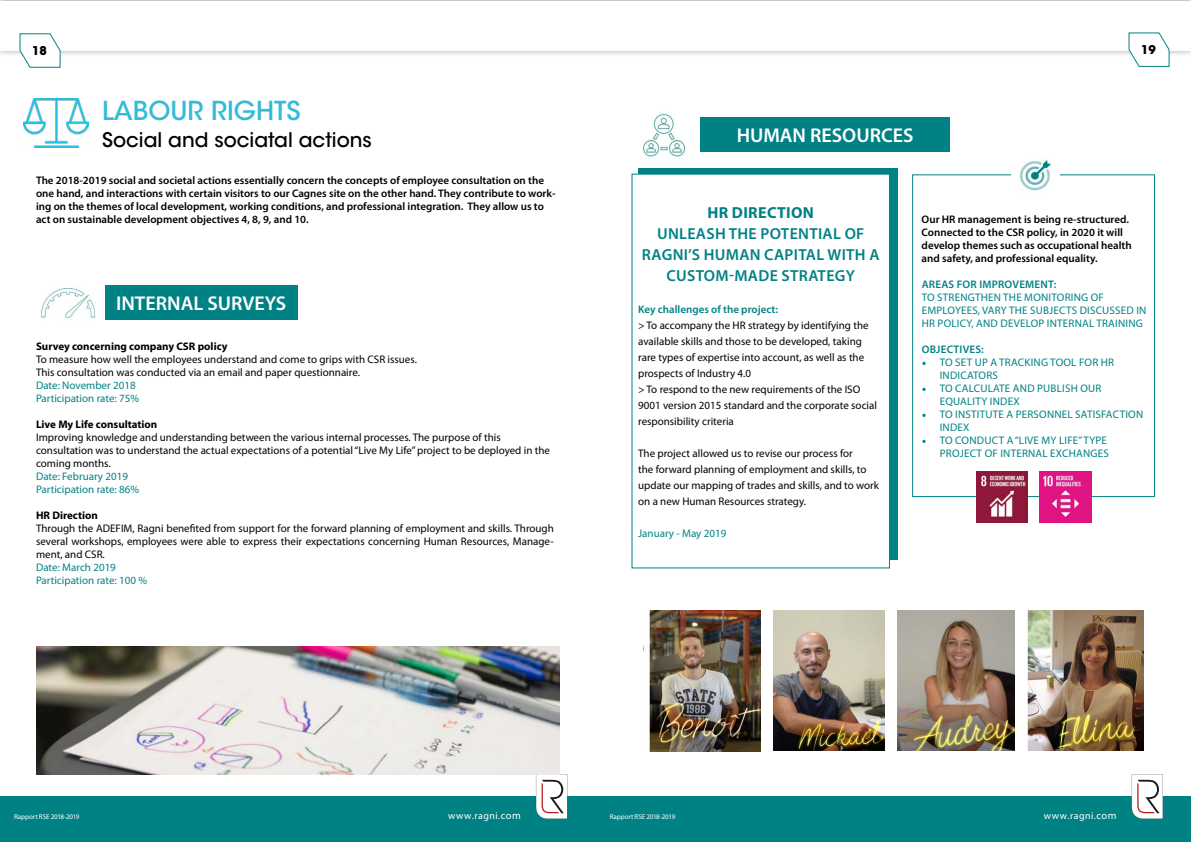
<style>
.page{position:relative;width:1191px;height:842px;background:#fff}
.page>*{position:absolute;margin:0;border:0;box-sizing:border-box;transform-origin:0 0}
.t1{font:500 26px "ITC Avant Garde Std";color:#35bbd8}
.t2{font:600 20px "Myriad Pro";color:#fff}
.t3{font:500 20px "ITC Avant Garde Std";color:#000}
.t4{font:600 16px/21px "Myriad Pro";letter-spacing:.02em;color:#008184;text-align:center}
.t5{font:700 16px "Myriad Pro";letter-spacing:.02em;color:#008184}
.t6{font:700 12px "ITC Avant Garde Std";color:#000}
.t7{font:11px/16px "Myriad Pro";color:#000}
.t8{font:600 11px/13px "Myriad Pro";color:#000}
.t9{font:11px/13px "Myriad Pro";letter-spacing:.02em;color:#008184}
.t10{font:11px/13px "Myriad Pro";color:#008184}
.t11{font:700 11px "Myriad Pro";color:#000}
.t12{font:600 11px "Myriad Pro";letter-spacing:.02em;color:#008184}
.t13{font:600 11px "Myriad Pro";color:#008184}
.t14{font:9.9px "Myriad Pro";letter-spacing:.05em;color:#fff}
.t15{font:7px "Myriad Pro";letter-spacing:-.01em;color:#fff}
.s1{font-family:"Minion Pro";font-size:12px}
.s2{font-size:10.4px}
</style>
<div class="page">
<div style="left:0;top:797px;width:1191px;height:45px;background:#008184"></div>
<svg style="left:536px;top:774px;width:31px;height:45px"></svg>
<svg style="left:1131px;top:774px;width:32px;height:45px"></svg>
<div style="left:0;top:0;width:1191px;height:58px;background:#000;opacity:.4"></div>
<div style="left:0;top:1px;width:1191px;height:49px;background:#fff"></div>
<svg style="left:19px;top:33px;width:42px;height:35px"></svg>
<svg style="left:1128px;top:32px;width:41px;height:35px"></svg>
<div style="left:638px;top:168px;width:259px;height:392px;background:#008184"></div>
<img style="left:24px;top:99px;width:64px;height:48px">
<div style="left:105px;top:285px;width:193px;height:34px;background:#008184"></div>
<img style="left:40px;top:288px;width:56px;height:31px">
<div style="left:632px;top:174px;width:257px;height:394px;background:#fff"></div>
<div style="left:631px;top:174px;width:259px;height:394px;border:1px solid #008184"></div>
<img style="left:897px;top:610px;width:117px;height:140px">
<img style="left:1027px;top:610px;width:116px;height:140px">
<img style="left:773px;top:610px;width:111px;height:140px">
<img style="left:643px;top:611px;width:117px;height:140px">
<div style="left:700px;top:118px;width:250px;height:34px;background:#008184"></div>
<img style="left:643px;top:113px;width:44px;height:44px">
<div style="left:912px;top:174px;width:243px;height:323px;border:1px solid #008184"></div>
<div style="left:1011px;top:149px;width:48px;height:48px;background:#fff"></div>
<img style="left:1019px;top:160px;width:32px;height:31px">
<img style="left:36px;top:647px;width:523px;height:127px">
<img style="left:976px;top:471px;width:51px;height:52px">
<img style="left:1039px;top:471px;width:52px;height:52px">
<p class="t6" style="left:32px;top:43px;width:16px">18</p>
<p class="t6" style="left:1141px;top:42px;width:16px">19</p>
<h1 class="t1" style="left:102px;top:95px;width:200px">LABOUR RIGHTS</h1>
<h2 class="t3" style="left:102px;top:127px;width:271px">Social and sociatal actions</h2>
<p class="t8" style="left:36px;top:173px;width:521px">The 2018-2019 social and societal actions essentially concern the concepts of employee consultation on the one hand, and interactions with certain visitors to our Cagnes site on the other hand. They contribute to work&shy;ing on the themes of local development, working conditions, and professional integration. They allow us to act on sustainable development objectives 4, 8, 9, and 10.</p>
<h2 class="t2" style="left:116px;top:290px;width:172px">INTERNAL SURVEYS</h2>
<p class="t11" style="left:36px;top:339px;width:193px">Survey concerning company CSR policy</p>
<p class="t7" style="left:36px;top:352px;width:382px;line-height:13px">To measure how well the employees understand and come to grips with CSR issues.<br>This consultation was conducted via an email and paper questionnaire.</p>
<p class="t10" style="left:36px;top:378px;width:105px">Date: November 2018<br>Participation rate: 75%</p>
<p class="t11" style="left:36px;top:417px;width:123px">Live My Life consultation</p>
<p class="t7" style="left:36px;top:430px;width:515px;line-height:13px">Improving knowledge and understanding between the various internal processes. The purpose of this consultation was to understand the actual expectations of a potential “Live My Life” project to be deployed in the coming months.</p>
<p class="t10" style="left:36px;top:469px;width:105px">Date: February 2019<br>Participation rate: 86%</p>
<p class="t11" style="left:36px;top:508px;width:63px">HR Direction</p>
<p class="t7" style="left:36px;top:521px;width:519px;line-height:13px;text-align:justify">Through the ADEFIM, Ragni benefited from support for the forward planning of employment and skills. Through several workshops, employees were able to express their expectations concerning Human Resources, Manage&shy;ment, and CSR.</p>
<p class="t10" style="left:36px;top:560px;width:113px">Date: March 2019<br>Participation rate: 100 %</p>
<h2 class="t2" style="left:736px;top:123px;width:178px">HUMAN RESOURCES</h2>
<h3 class="t5" style="left:707px;top:202px;width:108px">HR DIRECTION</h3>
<h3 class="t4" style="left:642px;top:222px;width:239px">UNLEASH THE POTENTIAL OF<br>RAGNI’S HUMAN CAPITAL WITH A<br>CUSTOM-MADE STRATEGY</h3>
<p class="t13" style="left:638px;top:302px;width:141px">Key challenges of the project:</p>
<p class="t7" style="left:638px;top:317px;width:240px">&gt; To accompany the HR strategy by identifying the available skills and those to be developed, taking rare types of expertise into account, as well as the prospects of Industry 4.0<br>&gt; To respond to the new requirements of the ISO 9001 version 2015 standard and the corporate social responsibility criteria</p>
<p class="t7" style="left:638px;top:445px;width:242px">The project allowed us to revise our process for<br>the forward planning of employment and skills, to update our mapping of trades and skills, and to work on a new Human Resources strategy.</p>
<p class="t10" style="left:638px;top:526px;width:90px">January - May 2019</p>
<p class="t8" style="left:921px;top:212px;width:211px">Our HR management is being re-structured.<br>Connected to the CSR policy, in 2020 it will develop themes such as occupational health and safety, and professional equality.</p>
<p class="t12" style="left:921px;top:277px;width:136px">AREAS FOR IMPROVEMENT:</p>
<p class="t9" style="left:921px;top:290px;width:226px">TO STRENGTHEN THE MONITORING OF<br>EMPLOYEES, VARY THE SUBJECTS DISCUSSED IN<br>HR POLICY, AND DEVELOP INTERNAL TRAINING</p>
<p class="t12" style="left:921px;top:342px;width:64px">OBJECTIVES:</p>
<p class="t9" style="left:939px;top:355px;width:176px;text-indent:-18px"><span class="s1">•</span> TO SET UP A TRACKING TOOL FOR HR<br>INDICATORS</p>
<p class="t9" style="left:939px;top:381px;width:163px;text-indent:-18px"><span class="s1">•</span> TO CALCULATE AND PUBLISH OUR<br>EQUALITY INDEX</p>
<p class="t9" style="left:939px;top:407px;width:205px;text-indent:-18px"><span class="s1">•</span> TO INSTITUTE A PERSONNEL SATISFACTION<br>INDEX</p>
<p class="t9" style="left:921px;top:433px;width:189px;text-align:right"><span class="s1">•</span> TO CONDUCT A “LIVE MY LIFE” TYPE<br>PROJECT OF INTERNAL EXCHANGES</p>
<p class="t15" style="left:14px;top:812px;width:67px">Rapport RSE 2018-2019</p>
<p class="t14" style="left:448px;top:809px;width:74px">www.ragni.<span class="s2">com</span></p>
<p class="t15" style="left:610px;top:812px;width:67px">Rapport RSE 2018-2019</p>
<p class="t14" style="left:1043px;top:809px;width:74px">www.ragni.<span class="s2">com</span></p>
</div>
